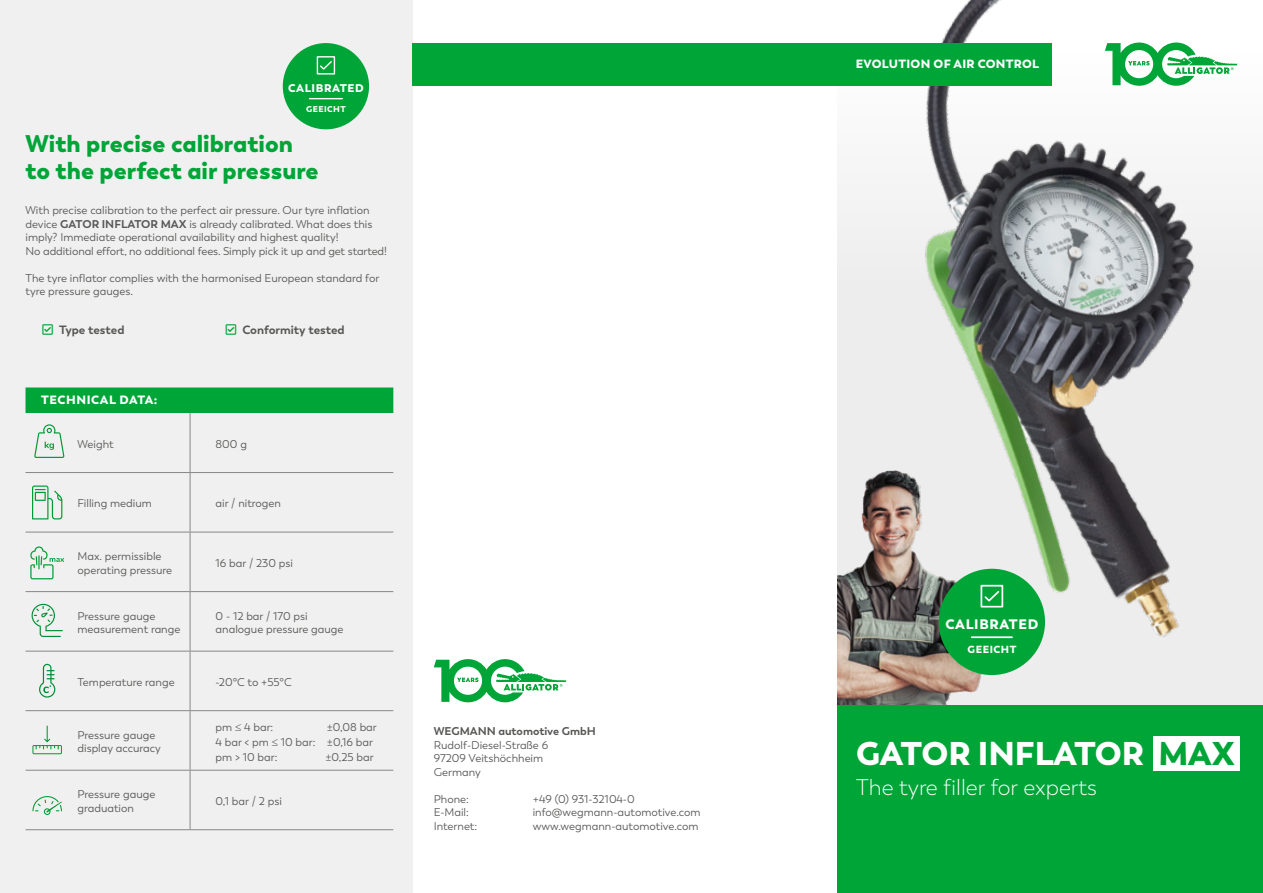
<style>
.page{position:relative;width:1263px;height:893px;background:#fff}
.page>*{position:absolute;margin:0;border:0;box-sizing:border-box;transform-origin:0 0}
.t1{font:900 32.85px "Trenda";letter-spacing:-.005em;color:#fff}
.t2{font:900 24px/27px "Trenda";color:#00a538}
.t3{font:300 22.5px "Trenda";color:#fff}
.t4{font:900 13.65px "Trenda";letter-spacing:.05em;color:#fff}
.t5{font:700 12px "Trenda";color:#575756}
.t6{font:900 12px "Trenda";letter-spacing:.05em;color:#fff}
.t7{font:900 11.85px "Trenda";letter-spacing:.025em;color:#fff}
.t8{font:11.25px/13.5px "Trenda";color:#575756}
.t9{font:700 11.25px "Trenda";color:#575756}
.t10{font:900 11.1px "Trenda";letter-spacing:.05em;color:#fff}
.t11{font:900 10.35px "Trenda";letter-spacing:.05em;color:#fff}
.t12{font:900 8.4px "Trenda";letter-spacing:.05em;color:#fff}
.s1{font-weight:700}
.s2{color:#00a538}
</style>
<div class="page">
<div style="left:0;top:0;width:412px;height:893px;background:#f0f0f0"></div>
<svg style="left:32px;top:726px;width:30px;height:28px"></svg>
<svg style="left:32px;top:796px;width:30px;height:19px"></svg>
<svg style="left:30px;top:546px;width:34px;height:33px"></svg>
<svg style="left:62px;top:499px;width:1px;height:19px"></svg>
<svg style="left:32px;top:485px;width:30px;height:34px"></svg>
<svg style="left:39px;top:664px;width:16px;height:34px"></svg>
<svg style="left:34px;top:424px;width:30px;height:34px"></svg>
<svg style="left:32px;top:604px;width:31px;height:33px"></svg>
<img style="left:636px;top:0;width:627px;height:703px">
<div style="left:412px;top:43px;width:640px;height:42px;background:#00a538"></div>
<svg style="left:1105px;top:43px;width:132px;height:43px"></svg>
<svg style="left:434px;top:659px;width:132px;height:43px"></svg>
<div style="left:283px;top:43px;width:86px;height:86px;background:#00a538;border-radius:50%"></div>
<svg style="left:320px;top:61px;width:12px;height:9px"></svg>
<div style="left:317px;top:56px;width:18px;height:19px;border:1px solid #fff"></div>
<hr style="left:309px;top:98px;width:33px;height:1px;background:#fff">
<div style="left:838px;top:705px;width:425px;height:188px;background:#00a538"></div>
<div style="left:1153px;top:736px;width:86px;height:35px;background:#fff"></div>
<div style="left:939px;top:569px;width:106px;height:106px;background:#00a538;border-radius:50%"></div>
<svg style="left:984px;top:591px;width:16px;height:11px"></svg>
<div style="left:980px;top:585px;width:23px;height:22px;border:2px solid #fff"></div>
<hr style="left:972px;top:636px;width:40px;height:2px;background:#fff">
<div style="left:26px;top:387px;width:367px;height:26px;background:#00a538"></div>
<hr style="left:26px;top:472px;width:43px;height:1px;background:#878787">
<hr style="left:69px;top:472px;width:121px;height:1px;background:#878787">
<hr style="left:26px;top:532px;width:43px;height:1px;background:#878787">
<hr style="left:69px;top:532px;width:121px;height:1px;background:#878787">
<hr style="left:26px;top:591px;width:43px;height:1px;background:#878787">
<hr style="left:69px;top:591px;width:121px;height:1px;background:#878787">
<hr style="left:26px;top:651px;width:43px;height:1px;background:#878787">
<hr style="left:69px;top:651px;width:121px;height:1px;background:#878787">
<hr style="left:26px;top:710px;width:43px;height:1px;background:#878787">
<hr style="left:69px;top:710px;width:121px;height:1px;background:#878787">
<hr style="left:26px;top:770px;width:43px;height:1px;background:#878787">
<hr style="left:69px;top:770px;width:121px;height:1px;background:#878787">
<hr style="left:26px;top:829px;width:43px;height:1px;background:#878787">
<hr style="left:69px;top:829px;width:121px;height:1px;background:#878787">
<hr style="left:190px;top:413px;width:1px;height:59px;background:#878787">
<hr style="left:190px;top:472px;width:203px;height:1px;background:#878787">
<hr style="left:190px;top:473px;width:1px;height:59px;background:#878787">
<hr style="left:190px;top:532px;width:203px;height:1px;background:#878787">
<hr style="left:190px;top:532px;width:1px;height:59px;background:#878787">
<hr style="left:190px;top:591px;width:203px;height:1px;background:#878787">
<hr style="left:190px;top:592px;width:1px;height:59px;background:#878787">
<hr style="left:190px;top:651px;width:203px;height:1px;background:#878787">
<hr style="left:190px;top:651px;width:1px;height:59px;background:#878787">
<hr style="left:190px;top:710px;width:203px;height:1px;background:#878787">
<hr style="left:190px;top:711px;width:1px;height:59px;background:#878787">
<hr style="left:190px;top:770px;width:203px;height:1px;background:#878787">
<hr style="left:190px;top:771px;width:1px;height:58px;background:#878787">
<hr style="left:190px;top:829px;width:203px;height:1px;background:#878787">
<p class="t10" style="left:288px;top:81px;width:77px">CALIBRATED</p>
<p class="t12" style="left:306px;top:103px;width:41px">GEEICHT</p>
<h2 class="t2" style="left:26px;top:130px;width:295px">With precise calibration to the perfect air pressure</h2>
<p class="t8" style="left:26px;top:204px;width:363px">With precise calibration to the perfect air pressure. Our tyre inflation device <span class="s1">GATOR INFLATOR MAX</span> is already calibrated. What does this imply? Immediate operational availability and highest quality!<br>No additional effort, no additional fees. Simply pick it up and get started!</p>
<p class="t8" style="left:26px;top:271px;width:355px">The tyre inflator complies with the harmonised European standard for tyre pressure gauges.</p>
<p class="t5" style="left:43px;top:323px;width:83px"><span class="s2">■</span> Type tested</p>
<p class="t5" style="left:226px;top:323px;width:120px"><span class="s2">■</span> Conformity tested</p>
<p class="t6" style="left:41px;top:392px;width:118px">TECHNICAL DATA:</p>
<p class="t8" style="left:77px;top:437px;width:38px">Weight</p>
<p class="t8" style="left:216px;top:437px;width:33px">800 g</p>
<p class="t8" style="left:77px;top:497px;width:76px">Filling medium</p>
<p class="t8" style="left:216px;top:497px;width:67px">air / nitrogen</p>
<p class="t8" style="left:77px;top:550px;width:96px">Max. permissible operating pressure</p>
<p class="t8" style="left:216px;top:556px;width:79px">16 bar / 230 psi</p>
<p class="t8" style="left:77px;top:609px;width:104px">Pressure gauge measurement range</p>
<p class="t8" style="left:216px;top:609px;width:129px">0 - 12 bar / 170 psi analogue pressure gauge</p>
<p class="t8" style="left:77px;top:676px;width:99px">Temperature range</p>
<p class="t8" style="left:216px;top:676px;width:78px">-20°C to +55°C</p>
<p class="t8" style="left:77px;top:728px;width:85px">Pressure gauge display accuracy</p>
<p class="t8" style="left:216px;top:719px;width:163px;line-height:15px;text-indent:111px">±0,08 bar<br>4 bar &lt; pm ≤ 10 bar: ±0,16 bar pm &gt; 10 bar:</p>
<p class="t8" style="left:216px;top:720px;width:59px">pm ≤ 4 bar:</p>
<p class="t8" style="left:325px;top:750px;width:50px">±0,25 bar</p>
<p class="t8" style="left:77px;top:788px;width:79px">Pressure gauge graduation</p>
<p class="t8" style="left:216px;top:795px;width:68px">0,1 bar / 2 psi</p>
<p class="t9" style="left:434px;top:724px;width:164px">WEGMANN automotive GmbH</p>
<p class="t8" style="left:434px;top:738px;width:116px">Rudolf-Diesel-Straße 6<br>97209 Veitshöchheim<br>Germany</p>
<p class="t8" style="left:434px;top:792px;width:37px">Phone:</p>
<p class="t8" style="left:533px;top:792px;width:103px">+49 (0) 931-32104-0</p>
<p class="t8" style="left:434px;top:806px;width:37px">E-Mail:</p>
<p class="t8" style="left:533px;top:806px;width:169px">info@wegmann-automotive.com</p>
<p class="t8" style="left:434px;top:819px;width:45px">Internet:</p>
<p class="t8" style="left:533px;top:819px;width:167px">www.wegmann-automotive.com</p>
<p class="t7" style="left:856px;top:57px;width:185px">EVOLUTION OF AIR CONTROL</p>
<p class="t4" style="left:945px;top:615px;width:94px">CALIBRATED</p>
<p class="t11" style="left:968px;top:643px;width:50px">GEEICHT</p>
<h1 class="t1" style="left:856px;top:733px;width:380px">GATOR INFLATOR <span class="s2">MAX</span></h1>
<h3 class="t3" style="left:856px;top:775px;width:242px">The tyre filler for experts</h3>
</div>
